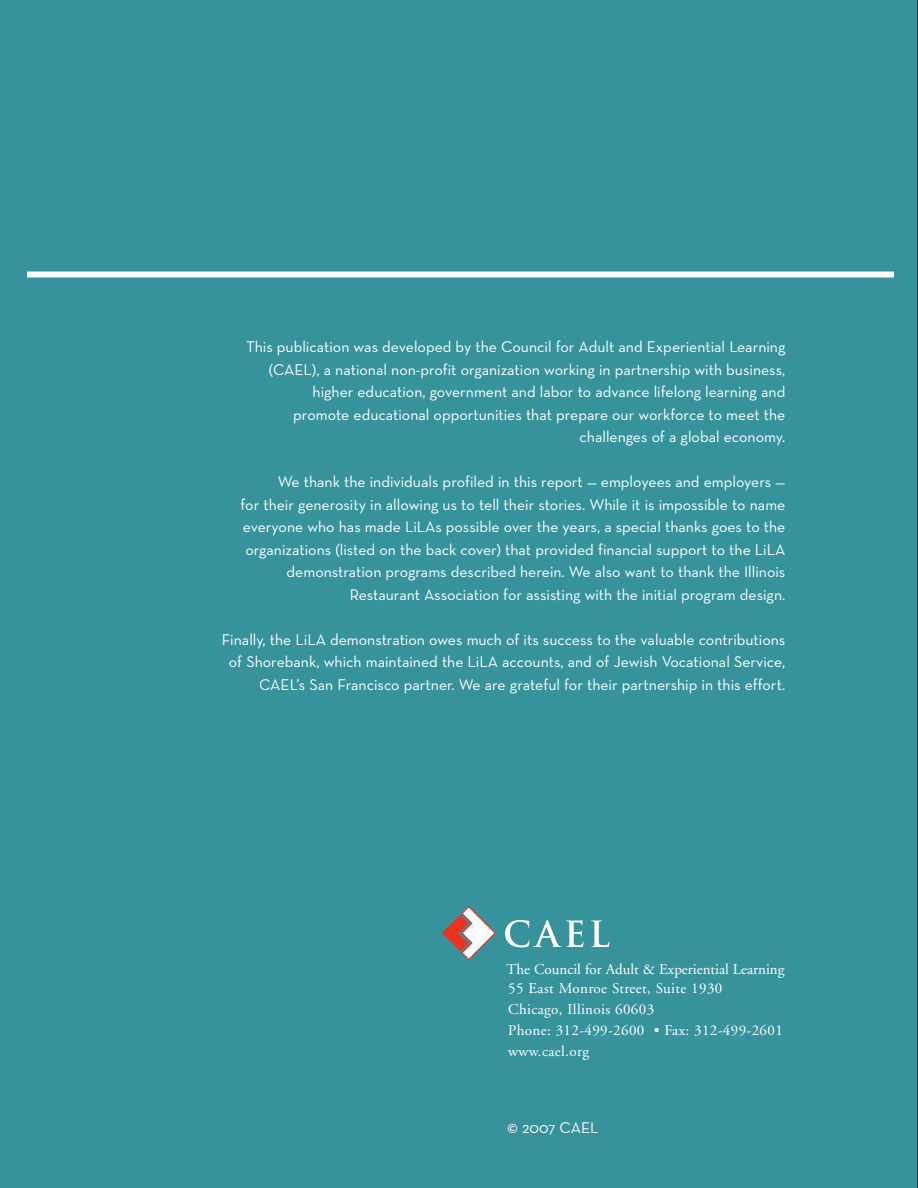
<style>
.page{position:relative;width:918px;height:1188px;background:#37939b}
.page>*{position:absolute;margin:0;border:0;box-sizing:border-box;transform-origin:0 0}
.t1{font:15.75px/22.5px "Neutraface Text";color:#fff;text-align:right}
.t2{font:15px/21px "Adobe Garamond";letter-spacing:.025em;color:#fff}
.t3{font:15px "Adobe Garamond";color:#fff}
.s1{font-size:18px}
</style>
<div class="page">
<svg style="left:505px;top:920px;width:78px;height:27px"></svg>
<svg style="left:591px;top:920px;width:19px;height:27px"></svg>
<svg style="left:442px;top:906px;width:54px;height:60px"></svg>
<div style="left:27px;top:272px;width:867px;height:6px;background:#fff"></div>
<p class="t1" style="left:246px;top:336px;width:541px">This publication was developed by the Council for Adult and Experiential Learning (CAEL), a national non-profit organization working in partnership with business, higher education, government and labor to advance lifelong learning and<br>promote educational opportunities that prepare our workforce to meet the challenges of a global economy.</p>
<p class="t1" style="left:240px;top:471px;width:546px">We thank the individuals profiled in this report — employees and employers —<br>for their generosity in allowing us to tell their stories. While it is impossible to name everyone who has made LiLAs possible over the years, a special thanks goes to the organizations (listed on the back cover) that provided financial support to the LiLA demonstration programs described herein. We also want to thank the Illinois Restaurant Association for assisting with the initial program design.</p>
<p class="t1" style="left:222px;top:628px;width:565px">Finally, the LiLA demonstration owes much of its success to the valuable contributions of Shorebank, which maintained the LiLA accounts, and of Jewish Vocational Service,<br>CAEL’s San Francisco partner. We are grateful for their partnership in this effort.</p>
<p class="t3" style="left:506px;top:963px;width:279px">The Council for Adult &amp; Experiential Learning</p>
<p class="t2" style="left:508px;top:979px;width:276px">55 East Monroe Street, Suite 1930<br>Chicago, Illinois 60603<br>Phone: 312-499-2600 • Fax: 312-499-2601 www.cael.org</p>
<p class="t1" style="left:507px;top:1116px;width:93px"><span class="s1">©</span> 2007 CAEL</p>
</div>
